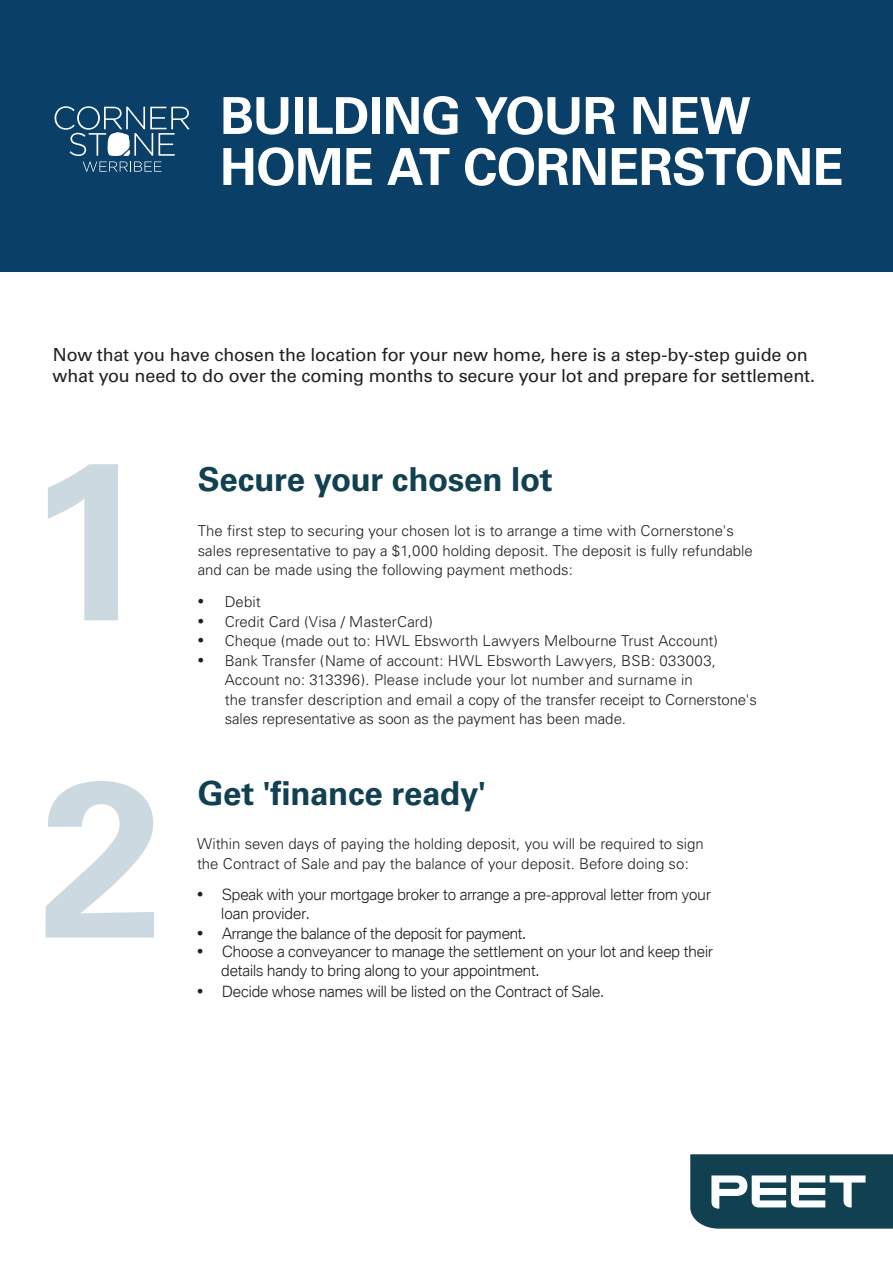
<style>
.page{position:relative;width:893px;height:1263px;background:#fff}
.page>*{position:absolute;margin:0;border:0;box-sizing:border-box;transform-origin:0 0}
.Subhead{font:700 223.65px "Univers";color:#ccd9e0}
.Subhead-2{font:700 221.4px "Univers";color:#ccd9e0}
.t1{font:700 51px/51px "Univers";letter-spacing:-.015em;color:#fff}
.Subhead-3{font:700 33px "Univers";letter-spacing:-.01em;color:#114151}
.Strap{font:18px/21px "Univers";letter-spacing:-.015em;color:#231f20}
.Body{font:300 15px/19.5px "Univers";color:#231f20}
.Bullets{font:300 15px/19.5px "BMW Type Global Pro";color:#231f20}
.s1{font-family:"BMW Type Global Pro"}
</style>
<div class="page">
<div style="left:0;top:0;width:893px;height:271px;background:#0a4067"></div>
<svg style="left:690px;top:1154px;width:203px;height:74px"></svg>
<svg style="left:55px;top:106px;width:135px;height:66px"></svg>
<p class="t1" style="left:220px;top:91px;width:625px">BUILDING YOUR NEW<br>HOME AT CORNERSTONE</p>
<p class="Strap" style="left:53px;top:344px;width:764px">Now that you have chosen the location for your new home, here is a step-by-step guide on what you need to do over the coming months to secure your lot and prepare for settlement.</p>
<p class="Subhead" style="left:27px;top:410px;width:126px">1</p>
<p class="Subhead-2" style="left:40px;top:730px;width:125px">2</p>
<p class="Subhead-3" style="left:198px;top:460px;width:356px">Secure your chosen lot</p>
<p class="Body" style="left:198px;top:521px;width:557px">The first step to securing your chosen lot is to arrange a time with Cornerstone's sales representative to pay a $1,000 holding deposit. The deposit is fully refundable and can be made using the following payment methods:</p>
<p class="Body" style="left:198px;top:592px;width:64px"><span class="s1">•</span> Debit</p>
<p class="Body" style="left:198px;top:612px;width:237px"><span class="s1">•</span> Credit Card (Visa / MasterCard)</p>
<p class="Body" style="left:198px;top:631px;width:522px"><span class="s1">•</span> Cheque (made out to: HWL Ebsworth Lawyers Melbourne Trust Account)</p>
<p class="Body" style="left:225px;top:651px;width:534px;text-indent:-27px"><span class="s1">•</span> Bank Transfer (Name of account: HWL Ebsworth Lawyers, BSB: 033003, Account no: 313396). Please include your lot number and surname in<br>the transfer description and email a copy of the transfer receipt to Cornerstone's sales representative as soon as the payment has been made.</p>
<p class="Subhead-3" style="left:198px;top:773px;width:290px">Get 'finance ready'</p>
<p class="Body" style="left:197px;top:834px;width:508px">Within seven days of paying the holding deposit, you will be required to sign the Contract of Sale and pay the balance of your deposit. Before doing so:</p>
<p class="Bullets" style="left:221px;top:884px;width:491px;text-indent:-24px">• Speak with your mortgage broker to arrange a pre-approval letter from your loan provider.</p>
<p class="Bullets" style="left:197px;top:923px;width:330px">• Arrange the balance of the deposit for payment.</p>
<p class="Bullets" style="left:221px;top:941px;width:493px;text-indent:-24px">• Choose a conveyancer to manage the settlement on your lot and keep their details handy to bring along to your appointment.</p>
<p class="Bullets" style="left:197px;top:982px;width:408px">• Decide whose names will be listed on the Contract of Sale.</p>
</div>
